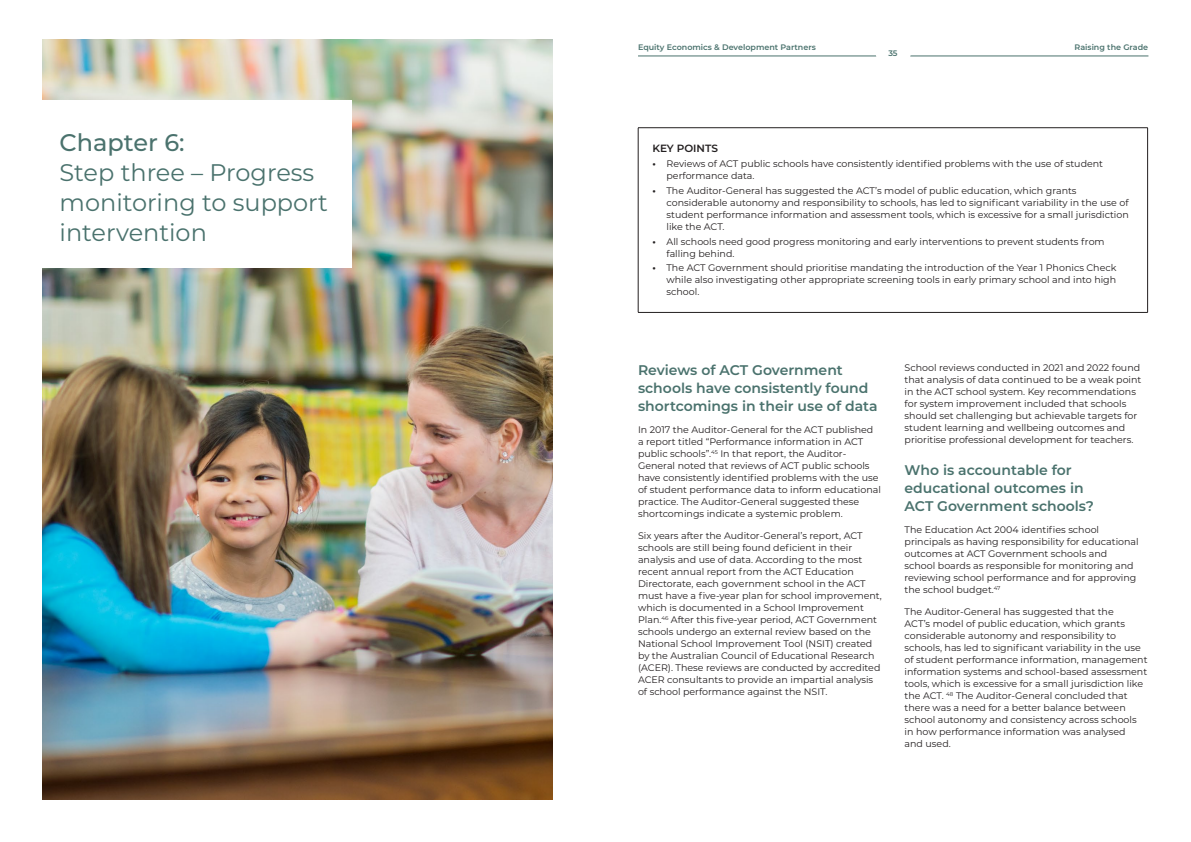
<style>
.page{position:relative;width:1191px;height:842px;background:#fff}
.page>*{position:absolute;margin:0;border:0;box-sizing:border-box;transform-origin:0 0}
.t1{font:24px/30px "Montserrat";color:#4a726d}
.t2{font:500 24px "Montserrat";color:#4a726d}
.t3{font:600 14px/18px "Montserrat";color:#4a726d}
.t4{font:600 10.5px "Montserrat";color:#231f20}
.t5{font:9.5px/12px "Montserrat";color:#231f20}
.t6{font:600 8px "Montserrat";color:#4a726d}
.s1{font-weight:700}
</style>
<div class="page">
<hr style="left:638px;top:56px;width:510px;height:1px;background:#4a726d">
<div style="left:875px;top:34px;width:36px;height:35px;background:#fff;border-radius:50%"></div>
<img style="left:43px;top:40px;width:510px;height:759px">
<div style="left:0;top:101px;width:351px;height:167px;background:#fff"></div>
<hr style="left:638px;top:128px;width:509px;height:1px;background:#231f20">
<hr style="left:638px;top:128px;width:1px;height:184px;background:#231f20">
<hr style="left:1147px;top:128px;width:1px;height:184px;background:#231f20">
<hr style="left:638px;top:312px;width:509px;height:1px;background:#231f20">
<h1 class="t2" style="left:60px;top:126px;width:127px">Chapter 6:</h1>
<h1 class="t1" style="left:60px;top:156px;width:270px">Step three – Progress monitoring to support intervention</h1>
<p class="t6" style="left:638px;top:42px;width:179px">Equity Economics &amp; Development Partners</p>
<p class="t6" style="left:1074px;top:42px;width:75px">Raising the Grade</p>
<p class="t6" style="left:888px;top:47px;width:11px">35</p>
<p class="t4" style="left:652px;top:141px;width:67px">KEY POINTS</p>
<p class="t5" style="left:666px;top:157px;width:438px;text-indent:-14px"><span class="s1">•</span> Reviews of ACT public schools have consistently identified problems with the use of student performance data.</p>
<p class="t5" style="left:666px;top:184px;width:464px;text-indent:-14px"><span class="s1">•</span> The Auditor-General has suggested the ACT’s model of public education, which grants considerable autonomy and responsibility to schools, has led to significant variability in the use of student performance information and assessment tools, which is excessive for a small jurisdiction like the ACT.</p>
<p class="t5" style="left:666px;top:235px;width:440px;text-indent:-14px"><span class="s1">•</span> All schools need good progress monitoring and early interventions to prevent students from falling behind.</p>
<p class="t5" style="left:666px;top:262px;width:451px;text-align:justify;text-indent:-14px"><span class="s1">•</span> The ACT Government should prioritise mandating the introduction of the Year 1 Phonics Check while also investigating other appropriate screening tools in early primary school and into high school.</p>
<h2 class="t3" style="left:638px;top:360px;width:241px">Reviews of ACT Government schools have consistently found shortcomings in their use of data</h2>
<p class="t5" style="left:638px;top:423px;width:244px">In 2017 the Auditor-General for the ACT published a report titled “Performance information in ACT public schools”.<sup>45</sup> In that report, the Auditor-General noted that reviews of ACT public schools have consistently identified problems with the use of student performance data to inform educational practice. The Auditor-General suggested these shortcomings indicate a systemic problem.</p>
<p class="t5" style="left:638px;top:529px;width:245px">Six years after the Auditor-General’s report, ACT schools are still being found deficient in their analysis and use of data. According to the most recent annual report from the ACT Education Directorate, each government school in the ACT must have a five-year plan for school improvement, which is documented in a School Improvement Plan.<sup>46</sup> After this five-year period, ACT Government schools undergo an external review based on the National School Improvement Tool (NSIT) created by the Australian Council of Educational Research (ACER). These reviews are conducted by accredited ACER consultants to provide an impartial analysis of school performance against the NSIT.</p>
<p class="t5" style="left:904px;top:361px;width:238px">School reviews conducted in 2021 and 2022 found that analysis of data continued to be a weak point in the ACT school system. Key recommendations for system improvement included that schools should set challenging but achievable targets for student learning and wellbeing outcomes and prioritise professional development for teachers.</p>
<h2 class="t3" style="left:904px;top:460px;width:191px">Who is accountable for educational outcomes in<br>ACT Government schools?</h2>
<p class="t5" style="left:904px;top:523px;width:236px">The Education Act 2004 identifies school principals as having responsibility for educational outcomes at ACT Government schools and school boards as responsible for monitoring and reviewing school performance and for approving the school budget.<sup>47</sup></p>
<p class="t5" style="left:904px;top:605px;width:244px">The Auditor-General has suggested that the<br>ACT’s model of public education, which grants considerable autonomy and responsibility to schools, has led to significant variability in the use of student performance information, management information systems and school-based assessment tools, which is excessive for a small jurisdiction like the ACT. <sup>48</sup> The Auditor-General concluded that there was a need for a better balance between school autonomy and consistency across schools in how performance information was analysed<br>and used.</p>
</div>
